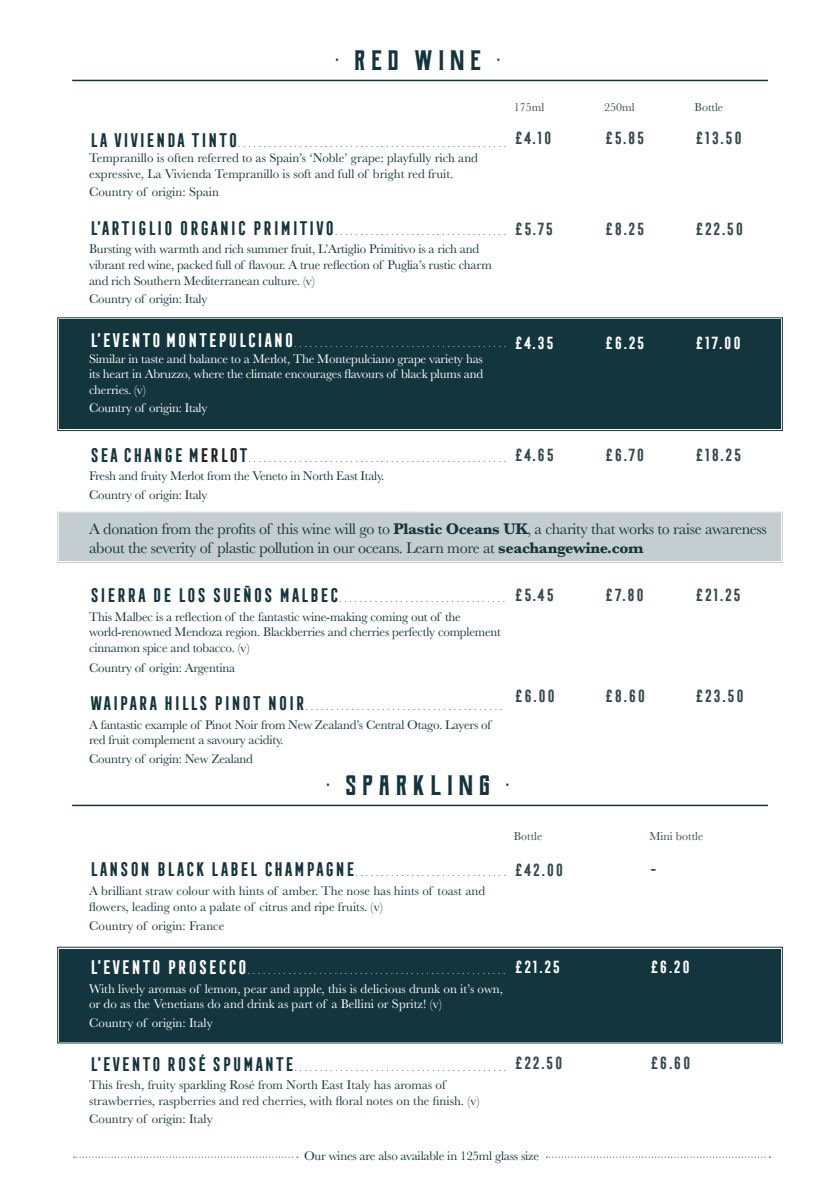
<style>
.page{position:relative;width:840px;height:1191px;background:#fff}
.page>*{position:absolute;margin:0;border:0;box-sizing:border-box;transform-origin:0 0}
.t1{font:28px "Berg";letter-spacing:.1em;color:#13353d}
.t2{font:16px/19.2px "Baskerville";letter-spacing:-.02em;color:#13353d}
.t3{font:700 16px "Frontage Condensed";color:#344a4f}
.t4{font:700 16px "Frontage Condensed";color:#fff}
.t5{font:13px/15.6px "Baskerville";letter-spacing:-.015em;color:#13353d}
.t6{font:13px/15.6px "Baskerville";color:#fff}
.t7{font:12px "Baskerville";color:#344a4f}
.t8{font:10px "Frontage Condensed";color:#13353d}
.t9{font:10px "Frontage Condensed";color:#fff}
.s1{font-weight:700;font-size:18px}
.s2{font-weight:700;font-size:18px;color:#231f20}
.s3{font-weight:700}
</style>
<div class="page">
<div style="left:57px;top:317px;width:725px;height:114px;background:#13353d"></div>
<div style="left:61px;top:321px;width:717px;height:106px;border:1px solid #13353d"></div>
<hr style="left:72px;top:804px;width:695px;height:2px;background:#13353d">
<div style="left:57px;top:946px;width:725px;height:97px;background:#13353d"></div>
<div style="left:61px;top:950px;width:717px;height:90px;border:1px solid #13353d"></div>
<hr style="left:72px;top:80px;width:695px;height:1px;background:#13353d">
<svg style="left:74px;top:1156px;width:224px;height:1px"></svg>
<svg style="left:546px;top:1156px;width:224px;height:1px"></svg>
<div style="left:57px;top:511px;width:725px;height:52px;background:#c4cdcf"></div>
<p class="t1" style="left:336px;top:41px;width:169px">• RED WINE •</p>
<p class="t8" style="left:89px;top:137px;width:418px"><span class="s1">LA VIVIENDA TINTO</span>.....................................................</p>
<p class="t5" style="left:89px;top:151px;width:390px">Tempranillo is often referred to as Spain’s ‘Noble’ grape: playfully rich and expressive, La Vivienda Tempranillo is soft and full of bright red fruit.</p>
<p class="t5" style="left:89px;top:185px;width:131px">Country of origin: Spain</p>
<p class="t8" style="left:89px;top:226px;width:418px"><span class="s1">L’ARTIGLIO ORGANIC PRIMITIVO</span>..................................</p>
<p class="t5" style="left:89px;top:241px;width:404px">Bursting with warmth and rich summer fruit, L’Artiglio Primitivo is a rich and vibrant red wine, packed full of flavour. A true reflection of Puglia’s rustic charm and rich Southern Mediterranean culture. (v)</p>
<p class="t5" style="left:89px;top:291px;width:120px">Country of origin: Italy</p>
<p class="t9" style="left:89px;top:338px;width:418px"><span class="s1">L’EVENTO MONTEPULCIANO</span>..........................................</p>
<p class="t6" style="left:89px;top:351px;width:395px;text-align:justify">Similar in taste and balance to a Merlot, The Montepulciano grape variety has its heart in Abruzzo, where the climate encourages flavours of black plums and cherries. (v)</p>
<p class="t6" style="left:89px;top:400px;width:120px">Country of origin: Italy</p>
<p class="t8" style="left:89px;top:453px;width:418px"><span class="s1">SEA CHANGE M</span><span class="s2">ERLO</span><span class="s1">T</span>...................................................</p>
<p class="t5" style="left:89px;top:468px;width:296px">Fresh and fruity Merlot from the Veneto in North East Italy.</p>
<p class="t5" style="left:89px;top:487px;width:120px">Country of origin: Italy</p>
<p class="t7" style="left:513px;top:99px;width:32px">175ml</p>
<p class="t7" style="left:604px;top:99px;width:32px">250ml</p>
<p class="t7" style="left:694px;top:99px;width:30px">Bottle</p>
<p class="t3" style="left:513px;top:129px;width:39px">£4.10</p>
<p class="t3" style="left:604px;top:129px;width:42px">£5.85</p>
<p class="t3" style="left:694px;top:129px;width:49px">£13.50</p>
<p class="t3" style="left:513px;top:220px;width:41px">£5.75</p>
<p class="t3" style="left:604px;top:220px;width:42px">£8.25</p>
<p class="t3" style="left:694px;top:220px;width:51px">£22.50</p>
<p class="t4" style="left:513px;top:334px;width:42px">£4.35</p>
<p class="t4" style="left:604px;top:334px;width:42px">£6.25</p>
<p class="t4" style="left:694px;top:334px;width:48px">£17.00</p>
<p class="t3" style="left:513px;top:446px;width:42px">£4.65</p>
<p class="t3" style="left:604px;top:446px;width:42px">£6.70</p>
<p class="t3" style="left:694px;top:446px;width:49px">£18.25</p>
<p class="t2" style="left:89px;top:519px;width:678px">A donation from the profits of this wine will go to <span class="s3">Plastic Oceans UK</span>, a charity that works to raise awareness about the severity of plastic pollution in our oceans. Learn more at <span class="s3">seachangewine.com</span></p>
<p class="t8" style="left:89px;top:593px;width:417px"><span class="s1">SIERRA DE LOS SUEÑOS MALBEC</span>.................................</p>
<p class="t5" style="left:89px;top:609px;width:413px">This Malbec is a reflection of the fantastic wine-making coming out of the world-renowned Mendoza region. Blackberries and cherries perfectly complement cinnamon spice and tobacco. (v)</p>
<p class="t5" style="left:89px;top:660px;width:147px">Country of origin: Argentina</p>
<p class="t8" style="left:89px;top:701px;width:414px"><span class="s1">WAIPARA HILLS PINOT NOIR</span>.......................................</p>
<p class="t5" style="left:89px;top:716px;width:403px">A fantastic example of Pinot Noir from New Zealand’s Central Otago. Layers of red fruit complement a savoury acidity.</p>
<p class="t5" style="left:89px;top:750px;width:165px">Country of origin: New Zealand</p>
<p class="t3" style="left:513px;top:585px;width:42px">£5.45</p>
<p class="t3" style="left:604px;top:585px;width:41px">£7.80</p>
<p class="t3" style="left:694px;top:585px;width:48px">£21.25</p>
<p class="t3" style="left:513px;top:686px;width:43px">£6.00</p>
<p class="t3" style="left:604px;top:686px;width:43px">£8.60</p>
<p class="t3" style="left:694px;top:686px;width:51px">£23.50</p>
<p class="t1" style="left:327px;top:766px;width:187px">• SPARKLING •</p>
<p class="t7" style="left:513px;top:828px;width:30px">Bottle</p>
<p class="t7" style="left:649px;top:828px;width:55px">Mini bottle</p>
<p class="t8" style="left:89px;top:867px;width:418px"><span class="s1">LANSON BLACK LABEL CHAMPAGNE</span>..............................</p>
<p class="t5" style="left:89px;top:883px;width:397px">A brilliant straw colour with hints of amber. The nose has hints of toast and flowers, leading onto a palate of citrus and ripe fruits. (v)</p>
<p class="t5" style="left:89px;top:918px;width:137px">Country of origin: France</p>
<p class="t9" style="left:89px;top:965px;width:417px"><span class="s1">L’EVENTO PROSECCO</span>...................................................</p>
<p class="t6" style="left:89px;top:981px;width:415px">With lively aromas of lemon, pear and apple, this is delicious drunk on it’s own, or do as the Venetians do and drink as part of a Bellini or Spritz! (v)</p>
<p class="t6" style="left:89px;top:1015px;width:125px">Country of origin: Italy</p>
<p class="t8" style="left:89px;top:1061px;width:418px"><span class="s1">L’EVENTO ROSÉ SPUMANTE</span>..........................................</p>
<p class="t5" style="left:89px;top:1077px;width:392px">This fresh, fruity sparkling Rosé from North East Italy has aromas of strawberries, raspberries and red cherries, with floral notes on the finish. (v)</p>
<p class="t5" style="left:89px;top:1111px;width:125px">Country of origin: Italy</p>
<p class="t3" style="left:513px;top:860px;width:51px">£42.00</p>
<p class="t3" style="left:649px;top:860px;width:9px">-</p>
<p class="t4" style="left:513px;top:958px;width:48px">£21.25</p>
<p class="t4" style="left:649px;top:958px;width:42px">£6.20</p>
<p class="t3" style="left:513px;top:1054px;width:51px">£22.50</p>
<p class="t3" style="left:649px;top:1054px;width:43px">£6.60</p>
<p class="t5" style="left:304px;top:1148px;width:236px">Our wines are also available in 125ml glass size</p>
</div>
